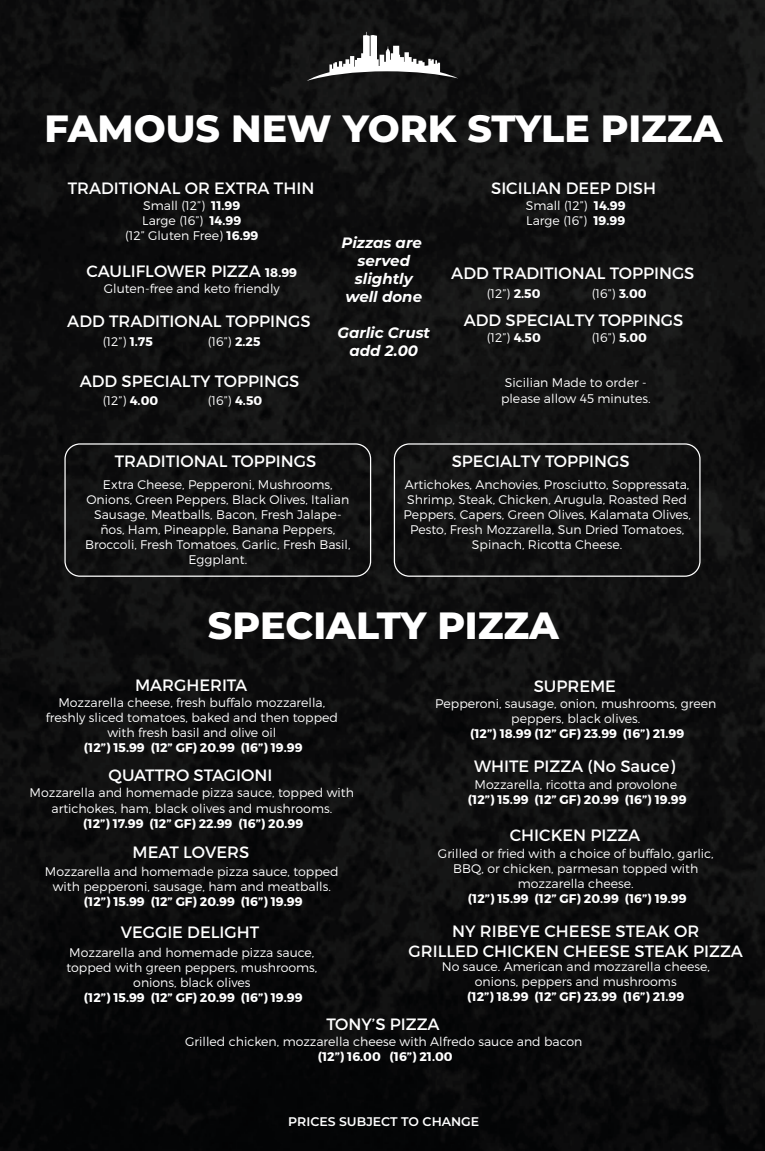
<style>
.page{position:relative;width:765px;height:1151px;background:#fff}
.page>*{position:absolute;margin:0;border:0;box-sizing:border-box;transform-origin:0 0}
.t1{font:800 37.88px "Montserrat";color:#fff}
.t2{font:16.38px/19.6px "Montserrat";color:#fff;text-align:center}
.t3{font:italic 700 15px/18px "Montserrat";color:#fff;text-align:center}
.t4{font:300 12.5px/15px "Montserrat";color:#fff;text-align:center}
.t5{font:700 12.5px "Montserrat";color:#fff}
.t6{font:600 12.5px "Montserrat";color:#fff}
.s1{font-weight:700}
.s2{font-weight:700;font-size:12.5px}
</style>
<div class="page">
<img style="left:0;top:0;width:765px;height:1150px">
<svg style="left:307px;top:32px;width:151px;height:49px"></svg>
<div style="left:64px;top:443px;width:307px;height:133px;border:1px solid #fff;border-radius:15px"></div>
<div style="left:394px;top:443px;width:307px;height:133px;border:1px solid #fff;border-radius:15px"></div>
<h1 class="t1" style="left:45px;top:100px;width:679px">FAMOUS NEW YORK STYLE PIZZA</h1>
<h2 class="t2" style="left:68px;top:178px;width:248px">TRADITIONAL OR EXTRA THIN</h2>
<p class="t4" style="left:125px;top:198px;width:135px">Small (12”) <span class="s1">11.99<br></span>Large (16”) <span class="s1">14.99<br></span>(12” Gluten Free) <span class="s1">16.99</span></p>
<h2 class="t2" style="left:86px;top:261px;width:212px">CAULIFLOWER PIZZA <span class="s2">18.99</span></h2>
<p class="t4" style="left:104px;top:281px;width:177px">Gluten-free and keto friendly</p>
<h2 class="t2" style="left:67px;top:311px;width:245px">ADD TRADITIONAL TOPPINGS</h2>
<p class="t4" style="left:103px;top:333px;width:51px">(12”) <span class="s1">1.75</span></p>
<p class="t4" style="left:208px;top:333px;width:54px">(16”) <span class="s1">2.25</span></p>
<h2 class="t2" style="left:80px;top:371px;width:221px">ADD SPECIALTY TOPPINGS</h2>
<p class="t4" style="left:103px;top:393px;width:57px">(12”) <span class="s1">4.00</span></p>
<p class="t4" style="left:208px;top:393px;width:56px">(16”) <span class="s1">4.50</span></p>
<p class="t3" style="left:342px;top:233px;width:82px">Pizzas are served slightly well done</p>
<p class="t3" style="left:337px;top:323px;width:94px">Garlic Crust add 2.00</p>
<h2 class="t2" style="left:491px;top:178px;width:166px">SICILIAN DEEP DISH</h2>
<p class="t4" style="left:526px;top:198px;width:101px;text-align:left">Small (12”) <span class="s1">14.99<br></span>Large (16”) <span class="s1">19.99</span></p>
<h2 class="t2" style="left:451px;top:263px;width:245px">ADD TRADITIONAL TOPPINGS</h2>
<p class="t4" style="left:487px;top:286px;width:55px">(12”) <span class="s1">2.50</span></p>
<p class="t4" style="left:592px;top:286px;width:56px">(16”) <span class="s1">3.00</span></p>
<h2 class="t2" style="left:464px;top:310px;width:221px">ADD SPECIALTY TOPPINGS</h2>
<p class="t4" style="left:487px;top:330px;width:56px">(12”) <span class="s1">4.50</span></p>
<p class="t4" style="left:592px;top:330px;width:57px">(16”) <span class="s1">5.00</span></p>
<p class="t4" style="left:501px;top:375px;width:151px">Sicilian Made to order - please allow 45 minutes.</p>
<h2 class="t2" style="left:115px;top:451px;width:203px">TRADITIONAL TOPPINGS</h2>
<p class="t4" style="left:85px;top:477px;width:267px">Extra Cheese, Pepperoni, Mushrooms, Onions, Green Peppers, Black Olives, Italian Sausage, Meatballs, Bacon, Fresh Jalape&shy;ños, Ham, Pineapple, Banana Peppers, Broccoli, Fresh Tomatoes, Garlic, Fresh Basil, Eggplant.</p>
<h2 class="t2" style="left:452px;top:451px;width:180px">SPECIALTY TOPPINGS</h2>
<p class="t4" style="left:404px;top:477px;width:289px">Artichokes, Anchovies, Prosciutto, Soppressata, Shrimp, Steak, Chicken, Arugula, Roasted Red Peppers, Capers, Green Olives, Kalamata Olives, Pesto, Fresh Mozzarella, Sun Dried Tomatoes, Spinach, Ricotta Cheese.</p>
<h1 class="t1" style="left:208px;top:598px;width:353px">SPECIALTY PIZZA</h1>
<h2 class="t2" style="left:135px;top:675px;width:114px">MARGHERITA</h2>
<p class="t4" style="left:46px;top:694px;width:294px">Mozzarella cheese, fresh buffalo mozzarella, freshly sliced tomatoes, baked and then topped with fresh basil and olive oil</p>
<p class="t5" style="left:84px;top:739px;width:220px">(12”) 15.99 (12” GF) 20.99 (16”) 19.99</p>
<h2 class="t2" style="left:109px;top:765px;width:165px">QUATTRO STAGIONI</h2>
<p class="t4" style="left:30px;top:785px;width:326px">Mozzarella and homemade pizza sauce, topped with artichokes, ham, black olives and mushrooms.</p>
<p class="t5" style="left:83px;top:815px;width:222px">(12”) 17.99 (12” GF) 22.99 (16”) 20.99</p>
<h2 class="t2" style="left:133px;top:842px;width:118px">MEAT LOVERS</h2>
<p class="t4" style="left:45px;top:864px;width:295px">Mozzarella and homemade pizza sauce, topped with pepperoni, sausage, ham and meatballs.</p>
<p class="t5" style="left:84px;top:894px;width:220px">(12”) 15.99 (12” GF) 20.99 (16”) 19.99</p>
<h2 class="t2" style="left:121px;top:922px;width:140px">VEGGIE DELIGHT</h2>
<p class="t4" style="left:66px;top:944px;width:252px">Mozzarella and homemade pizza sauce, topped with green peppers, mushrooms, onions, black olives</p>
<p class="t5" style="left:84px;top:989px;width:220px">(12”) 15.99 (12” GF) 20.99 (16”) 19.99</p>
<h2 class="t2" style="left:534px;top:676px;width:84px">SUPREME</h2>
<p class="t4" style="left:435px;top:695px;width:283px">Pepperoni, sausage, onion, mushrooms, green peppers, black olives.</p>
<p class="t5" style="left:470px;top:725px;width:216px">(12”) 18.99 (12” GF) 23.99 (16”) 21.99</p>
<h2 class="t2" style="left:474px;top:756px;width:203px">WHITE PIZZA (No Sauce)</h2>
<p class="t4" style="left:474px;top:776px;width:204px">Mozzarella, ricotta and provolone</p>
<p class="t5" style="left:468px;top:791px;width:220px">(12”) 15.99 (12” GF) 20.99 (16”) 19.99</p>
<h2 class="t2" style="left:510px;top:825px;width:132px">CHICKEN PIZZA</h2>
<p class="t4" style="left:438px;top:846px;width:277px">Grilled or fried with a choice of buffalo, garlic,<br>BBQ, or chicken, parmesan topped with mozzarella cheese.</p>
<p class="t5" style="left:468px;top:890px;width:220px">(12”) 15.99 (12” GF) 20.99 (16”) 19.99</p>
<h2 class="t2" style="left:409px;top:920px;width:336px">NY RIBEYE CHEESE STEAK OR<br>GRILLED CHICKEN CHEESE STEAK PIZZA</h2>
<p class="t4" style="left:442px;top:958px;width:270px">No sauce. American and mozzarella cheese, onions, peppers and mushrooms</p>
<p class="t5" style="left:467px;top:988px;width:219px">(12”) 18.99 (12” GF) 23.99 (16”) 21.99</p>
<h2 class="t2" style="left:326px;top:1013px;width:115px">TONY’S PIZZA</h2>
<p class="t4" style="left:185px;top:1033px;width:399px">Grilled chicken, mozzarella cheese with Alfredo sauce and bacon</p>
<p class="t5" style="left:318px;top:1048px;width:137px">(12”) 16.00 (16”) 21.00</p>
<p class="t6" style="left:288px;top:1111px;width:193px">PRICES SUBJECT TO CHANGE</p>
</div>
